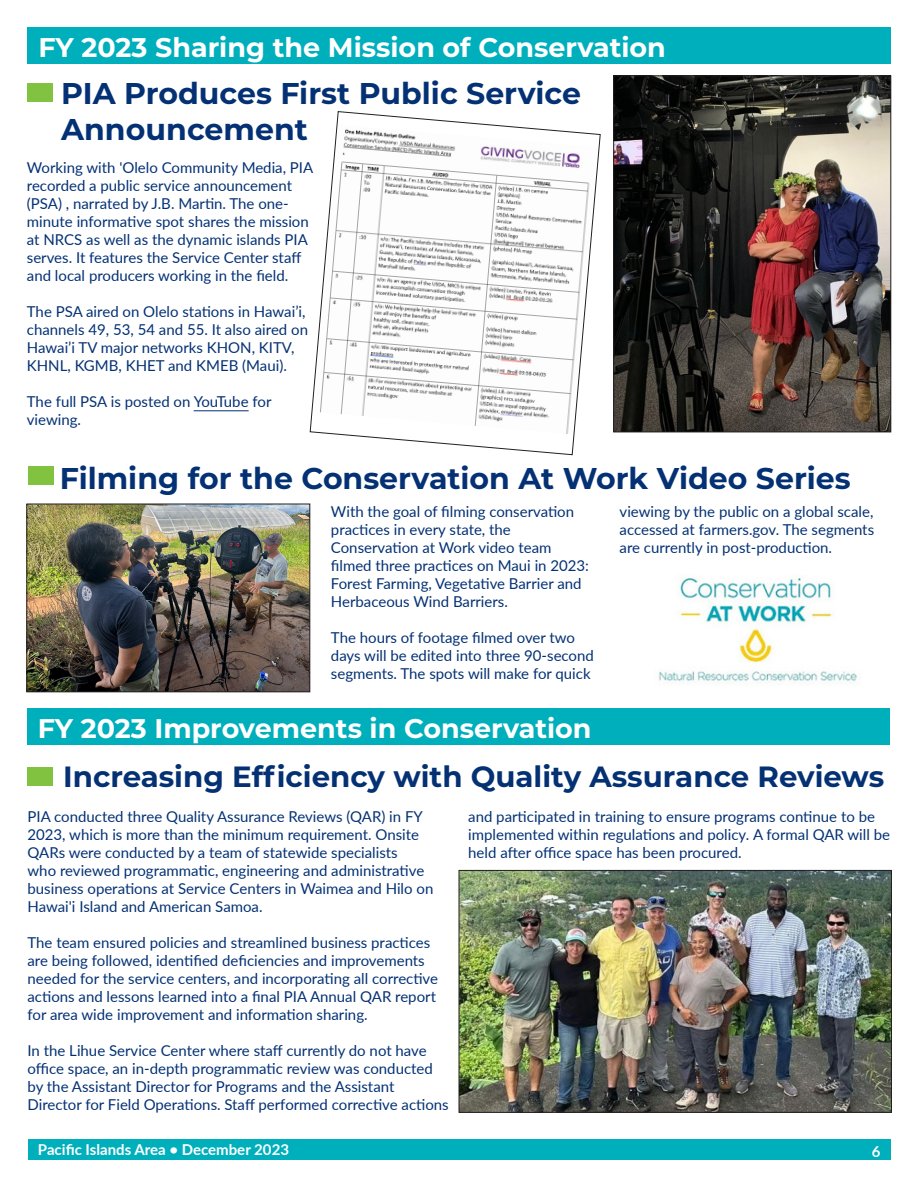
<style>
.page{position:relative;width:918px;height:1188px;background:#fff}
.page>*{position:absolute;margin:0;border:0;box-sizing:border-box;transform-origin:0 0}
.t1{font:700 30px/36px "Montserrat";color:#043174}
.t2{font:700 29.25px "Montserrat";color:#043174}
.t3{font:700 27px "Montserrat";color:#fff}
.t4{font:15px/18px "Lato";color:#043174}
.t5{font:700 15px "Lato";color:#fff}
</style>
<div class="page">
<img style="left:658px;top:578px;width:200px;height:106px">
<img style="left:29px;top:506px;width:279px;height:184px">
<div style="left:27px;top:504px;width:283px;height:188px;border:1px solid #231f20"></div>
<img style="left:615px;top:78px;width:274px;height:352px">
<div style="left:613px;top:76px;width:278px;height:356px;border:1px solid #231f20"></div>
<div style="left:28px;top:83px;width:25px;height:19px;background:#81c340"></div>
<hr style="left:194px;top:410px;width:55px;height:1px;background:#043174">
<div style="left:28px;top:466px;width:25px;height:19px;background:#81c340"></div>
<div style="left:27px;top:27px;width:864px;height:36px;background:#00afbc"></div>
<div style="left:28px;top:1139px;width:863px;height:20px;background:#00afbc"></div>
<svg style="left:309px;top:111px;width:292px;height:345px"></svg>
<div style="left:27px;top:767px;width:25px;height:18px;background:#81c340"></div>
<div style="left:28px;top:708px;width:862px;height:36px;background:#00afbc"></div>
<img style="left:461px;top:872px;width:429px;height:239px">
<div style="left:459px;top:870px;width:433px;height:243px;border:1px solid #231f20"></div>
<p class="t3" style="left:38px;top:28px;width:629px">FY 2023 Sharing the Mission of Conservation</p>
<p class="t1" style="left:61px;top:74px;width:521px">PIA Produces First Public Service<br>Announcement</p>
<p class="t4" style="left:27px;top:158px;width:288px">Working with 'Olelo Community Media, PIA recorded a public service announcement (PSA) , narrated by J.B. Martin. The one&shy;minute informative spot shares the mission at NRCS as well as the dynamic islands PIA serves. It features the Service Center staff and local producers working in the field.</p>
<p class="t4" style="left:27px;top:302px;width:283px">The PSA aired on Olelo stations in Hawai’i, channels 49, 53, 54 and 55. It also aired on Hawai’i TV major networks KHON, KITV, KHNL, KGMB, KHET and KMEB (Maui).</p>
<p class="t4" style="left:27px;top:392px;width:246px">The full PSA is posted on YouTube for viewing.</p>
<p class="t1" style="left:60px;top:459px;width:792px">Filming for the Conservation At Work Video Series</p>
<p class="t4" style="left:331px;top:502px;width:260px">With the goal of filming conservation practices in every state, the Conservation at Work video team filmed three practices on Maui in 2023:<br>Forest Farming, Vegetative Barrier and Herbaceous Wind Barriers.</p>
<p class="t4" style="left:331px;top:628px;width:265px">The hours of footage filmed over two days will be edited into three 90-second segments. The spots will make for quick</p>
<p class="t3" style="left:38px;top:709px;width:555px">FY 2023 Improvements in Conservation</p>
<p class="t4" style="left:620px;top:502px;width:256px;text-align:justify">viewing by the public on a global scale, accessed at farmers.gov. The segments are currently in post-production.</p>
<p class="t2" style="left:63px;top:755px;width:823px">Increasing Efficiency with Quality Assurance Reviews</p>
<p class="t4" style="left:28px;top:807px;width:407px">PIA conducted three Quality Assurance Reviews (QAR) in FY 2023, which is more than the minimum requirement. Onsite QARs were conducted by a team of statewide specialists<br>who reviewed programmatic, engineering and administrative business operations at Service Centers in Waimea and Hilo on Hawai'i Island and American Samoa.</p>
<p class="t4" style="left:28px;top:933px;width:412px">The team ensured policies and streamlined business practices are being followed, identified deficiencies and improvements needed for the service centers, and incorporating all corrective actions and lessons learned into a final PIA Annual QAR report for area wide improvement and information sharing.</p>
<p class="t4" style="left:28px;top:1041px;width:423px">In the Lihue Service Center where staff currently do not have office space, an in-depth programmatic review was conducted by the Assistant Director for Programs and the Assistant Director for Field Operations. Staff performed corrective actions</p>
<p class="t4" style="left:468px;top:807px;width:423px">and participated in training to ensure programs continue to be implemented within regulations and policy. A formal QAR will be held after office space has been procured.</p>
<p class="t5" style="left:38px;top:1139px;width:253px">Pacific Islands Area • December 2023</p>
<p class="t5" style="left:872px;top:1141px;width:10px">6</p>
</div>
